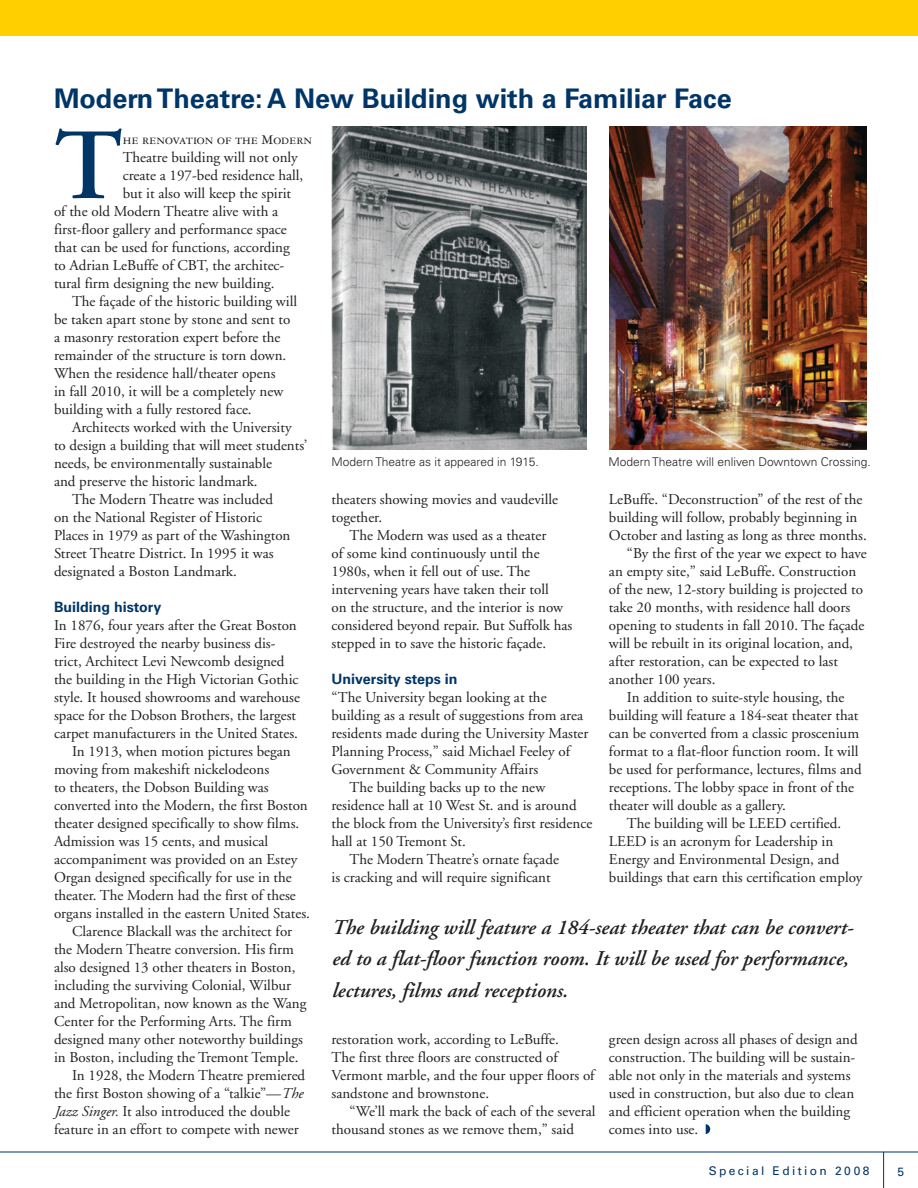
<style>
.page{position:relative;width:918px;height:1188px;background:#fff}
.page>*{position:absolute;margin:0;border:0;box-sizing:border-box;transform-origin:0 0}
.t1{font:600 100.8px "Adobe Garamond";color:#003568}
.t2{font:700 27px "Univers LT Std";color:#003568}
.t3{font:italic 600 21px/31.5px "Adobe Garamond";color:#231f20}
.t4{font:15px/18px "Adobe Garamond";color:#231f20}
.t5{font:700 14.25px "Univers LT Std";color:#003568}
.t6{font:14.25px "Garamond Three SC";color:#231f20}
.t7{font:300 12px "Univers LT Std";color:#231f20}
.t8{font:12px "Univers LT Std";letter-spacing:.2em;color:#003568}
.s1{font-style:italic}
</style>
<div class="page">
<hr style="left:883px;top:1152px;width:1px;height:36px;background:#003568">
<hr style="left:0;top:1152px;width:918px;height:1px;background:#003568">
<div style="left:0;top:0;width:918px;height:36px;background:#ffcf00"></div>
<svg style="left:706px;top:1124px;width:4px;height:10px"></svg>
<img style="left:332px;top:126px;width:254px;height:324px">
<img style="left:610px;top:126px;width:256px;height:324px">
<h2 class="t2" style="left:54px;top:83px;width:679px">Modern Theatre: A New Building with a Familiar Face</h2>
<h1 class="t1" style="left:54px;top:111px;width:70px">T</h1>
<p class="t6" style="left:123px;top:132px;width:191px">he renovation of the Modern</p>
<p class="t4" style="left:123px;top:149px;width:177px">Theatre building will not only</p>
<p class="t4" style="left:123px;top:167px;width:182px">create a 197-bed residence hall,</p>
<p class="t4" style="left:123px;top:185px;width:170px">but it also will keep the spirit</p>
<p class="t4" style="left:54px;top:203px;width:226px">of the old Modern Theatre alive with a</p>
<p class="t4" style="left:54px;top:221px;width:234px">first-floor gallery and performance space</p>
<p class="t4" style="left:54px;top:239px;width:237px">that can be used for functions, according</p>
<p class="t4" style="left:54px;top:257px;width:232px">to Adrian LeBuffe of CBT, the architec-</p>
<p class="t4" style="left:54px;top:275px;width:222px">tural firm designing the new building.</p>
<p class="t4" style="left:72px;top:293px;width:227px">The façade of the historic building will</p>
<p class="t4" style="left:54px;top:311px;width:238px">be taken apart stone by stone and sent to</p>
<p class="t4" style="left:54px;top:329px;width:228px">a masonry restoration expert before the</p>
<p class="t4" style="left:54px;top:347px;width:234px">remainder of the structure is torn down.</p>
<p class="t4" style="left:54px;top:365px;width:223px">When the residence hall/theater opens</p>
<p class="t4" style="left:54px;top:383px;width:231px">in fall 2010, it will be a completely new</p>
<p class="t4" style="left:54px;top:401px;width:199px">building with a fully restored face.</p>
<p class="t4" style="left:72px;top:419px;width:221px">Architects worked with the University</p>
<p class="t4" style="left:54px;top:437px;width:255px">to design a building that will meet students’</p>
<p class="t4" style="left:54px;top:455px;width:220px">needs, be environmentally sustainable</p>
<p class="t4" style="left:54px;top:473px;width:205px">and preserve the historic landmark.</p>
<p class="t4" style="left:72px;top:491px;width:203px">The Modern Theatre was included</p>
<p class="t4" style="left:54px;top:509px;width:210px">on the National Register of Historic</p>
<p class="t4" style="left:54px;top:527px;width:238px">Places in 1979 as part of the Washington</p>
<p class="t4" style="left:54px;top:545px;width:221px">Street Theatre District. In 1995 it was</p>
<p class="t4" style="left:54px;top:563px;width:184px">designated a Boston Landmark.</p>
<p class="t5" style="left:54px;top:599px;width:109px">Building history</p>
<p class="t4" style="left:54px;top:617px;width:244px">In 1876, four years after the Great Boston</p>
<p class="t4" style="left:54px;top:635px;width:223px">Fire destroyed the nearby business dis-</p>
<p class="t4" style="left:54px;top:653px;width:232px">trict, Architect Levi Newcomb designed</p>
<p class="t4" style="left:54px;top:671px;width:246px">the building in the High Victorian Gothic</p>
<p class="t4" style="left:54px;top:689px;width:248px">style. It housed showrooms and warehouse</p>
<p class="t4" style="left:54px;top:707px;width:244px">space for the Dobson Brothers, the largest</p>
<p class="t4" style="left:54px;top:725px;width:245px">carpet manufacturers in the United States.</p>
<p class="t4" style="left:72px;top:743px;width:220px">In 1913, when motion pictures began</p>
<p class="t4" style="left:54px;top:761px;width:217px">moving from makeshift nickelodeons</p>
<p class="t4" style="left:54px;top:779px;width:216px">to theaters, the Dobson Building was</p>
<p class="t4" style="left:54px;top:797px;width:255px">converted into the Modern, the first Boston</p>
<p class="t4" style="left:54px;top:815px;width:247px">theater designed specifically to show films.</p>
<p class="t4" style="left:54px;top:833px;width:216px">Admission was 15 cents, and musical</p>
<p class="t4" style="left:54px;top:851px;width:245px">accompaniment was provided on an Estey</p>
<p class="t4" style="left:54px;top:869px;width:239px">Organ designed specifically for use in the</p>
<p class="t4" style="left:54px;top:887px;width:243px">theater. The Modern had the first of these</p>
<p class="t4" style="left:54px;top:905px;width:258px">organs installed in the eastern United States.</p>
<p class="t4" style="left:72px;top:923px;width:222px">Clarence Blackall was the architect for</p>
<p class="t4" style="left:54px;top:941px;width:241px">the Modern Theatre conversion. His firm</p>
<p class="t4" style="left:54px;top:959px;width:243px">also designed 13 other theaters in Boston,</p>
<p class="t4" style="left:54px;top:977px;width:239px">including the surviving Colonial, Wilbur</p>
<p class="t4" style="left:54px;top:995px;width:254px">and Metropolitan, now known as the Wang</p>
<p class="t4" style="left:54px;top:1013px;width:240px">Center for the Performing Arts. The firm</p>
<p class="t4" style="left:54px;top:1031px;width:250px">designed many other noteworthy buildings</p>
<p class="t4" style="left:54px;top:1049px;width:246px">in Boston, including the Tremont Temple.</p>
<p class="t4" style="left:72px;top:1067px;width:235px">In 1928, the Modern Theatre premiered</p>
<p class="t4" style="left:54px;top:1085px;width:251px">the first Boston showing of a “talkie”—<span class="s1">The</span></p>
<p class="t4" style="left:54px;top:1103px;width:237px"><span class="s1">Jazz Singer.</span> It also introduced the double</p>
<p class="t4" style="left:54px;top:1121px;width:246px">feature in an effort to compete with newer</p>
<p class="t7" style="left:332px;top:455px;width:209px">Modern Theatre as it appeared in 1915.</p>
<p class="t7" style="left:608px;top:455px;width:264px">Modern Theatre will enliven Downtown Crossing.</p>
<p class="t4" style="left:332px;top:491px;width:228px">theaters showing movies and vaudeville together.</p>
<p class="t4" style="left:332px;top:527px;width:242px;text-indent:18px">The Modern was used as a theater<br>of some kind continuously until the 1980s, when it fell out of use. The intervening years have taken their toll<br>on the structure, and the interior is now considered beyond repair. But Suffolk has stepped in to save the historic façade.</p>
<p class="t5" style="left:331px;top:671px;width:128px">University steps in</p>
<p class="t4" style="left:331px;top:689px;width:217px">“The University began looking at the</p>
<p class="t4" style="left:331px;top:707px;width:253px">building as a result of suggestions from area</p>
<p class="t4" style="left:331px;top:725px;width:259px">residents made during the University Master</p>
<p class="t4" style="left:331px;top:743px;width:240px">Planning Process,” said Michael Feeley of</p>
<p class="t4" style="left:331px;top:761px;width:208px">Government &amp; Community Affairs</p>
<p class="t4" style="left:349px;top:779px;width:197px">The building backs up to the new</p>
<p class="t4" style="left:331px;top:797px;width:247px">residence hall at 10 West St. and is around</p>
<p class="t4" style="left:331px;top:815px;width:262px">the block from the University’s first residence</p>
<p class="t4" style="left:331px;top:833px;width:136px">hall at 150 Tremont St.</p>
<p class="t4" style="left:349px;top:851px;width:211px">The Modern Theatre’s ornate façade</p>
<p class="t4" style="left:331px;top:869px;width:221px">is cracking and will require significant</p>
<p class="t4" style="left:609px;top:491px;width:255px">LeBuffe. “Deconstruction” of the rest of the</p>
<p class="t4" style="left:609px;top:509px;width:250px">building will follow, probably beginning in</p>
<p class="t4" style="left:609px;top:527px;width:259px">October and lasting as long as three months.</p>
<p class="t4" style="left:627px;top:545px;width:241px">“By the first of the year we expect to have</p>
<p class="t4" style="left:609px;top:563px;width:249px">an empty site,” said LeBuffe. Construction</p>
<p class="t4" style="left:609px;top:581px;width:256px">of the new, 12-story building is projected to</p>
<p class="t4" style="left:609px;top:599px;width:243px">take 20 months, with residence hall doors</p>
<p class="t4" style="left:609px;top:617px;width:257px">opening to students in fall 2010. The façade</p>
<p class="t4" style="left:609px;top:635px;width:246px">will be rebuilt in its original location, and,</p>
<p class="t4" style="left:609px;top:653px;width:230px">after restoration, can be expected to last</p>
<p class="t4" style="left:609px;top:671px;width:108px">another 100 years.</p>
<p class="t4" style="left:627px;top:689px;width:219px">In addition to suite-style housing, the</p>
<p class="t4" style="left:609px;top:707px;width:251px">building will feature a 184-seat theater that</p>
<p class="t4" style="left:609px;top:725px;width:252px">can be converted from a classic proscenium</p>
<p class="t4" style="left:609px;top:743px;width:251px">format to a flat-floor function room. It will</p>
<p class="t4" style="left:609px;top:761px;width:254px">be used for performance, lectures, films and</p>
<p class="t4" style="left:609px;top:779px;width:247px">receptions. The lobby space in front of the</p>
<p class="t4" style="left:609px;top:797px;width:178px">theater will double as a gallery.</p>
<p class="t4" style="left:627px;top:815px;width:216px">The building will be LEED certified.</p>
<p class="t4" style="left:609px;top:833px;width:226px">LEED is an acronym for Leadership in</p>
<p class="t4" style="left:609px;top:851px;width:232px">Energy and Environmental Design, and</p>
<p class="t4" style="left:609px;top:869px;width:255px">buildings that earn this certification employ</p>
<h3 class="t3" style="left:332px;top:912px;width:522px">The building will feature a 184-seat theater that can be convert&shy;ed to a flat-floor function room. It will be used for performance, lectures, films and receptions.</h3>
<p class="t4" style="left:331px;top:1031px;width:265px">restoration work, according to LeBuffe.<br>The first three floors are constructed of Vermont marble, and the four upper floors of sandstone and brownstone.</p>
<p class="t4" style="left:331px;top:1103px;width:265px;text-indent:18px">“We’ll mark the back of each of the several thousand stones as we remove them,” said</p>
<p class="t4" style="left:609px;top:1031px;width:250px">green design across all phases of design and construction. The building will be sustain&shy;able not only in the materials and systems used in construction, but also due to clean and efficient operation when the building comes into use.</p>
<p class="t8" style="left:709px;top:1164px;width:162px">Special Edition 2008</p>
<p class="t8" style="left:897px;top:1164px;width:8px">5</p>
</div>
